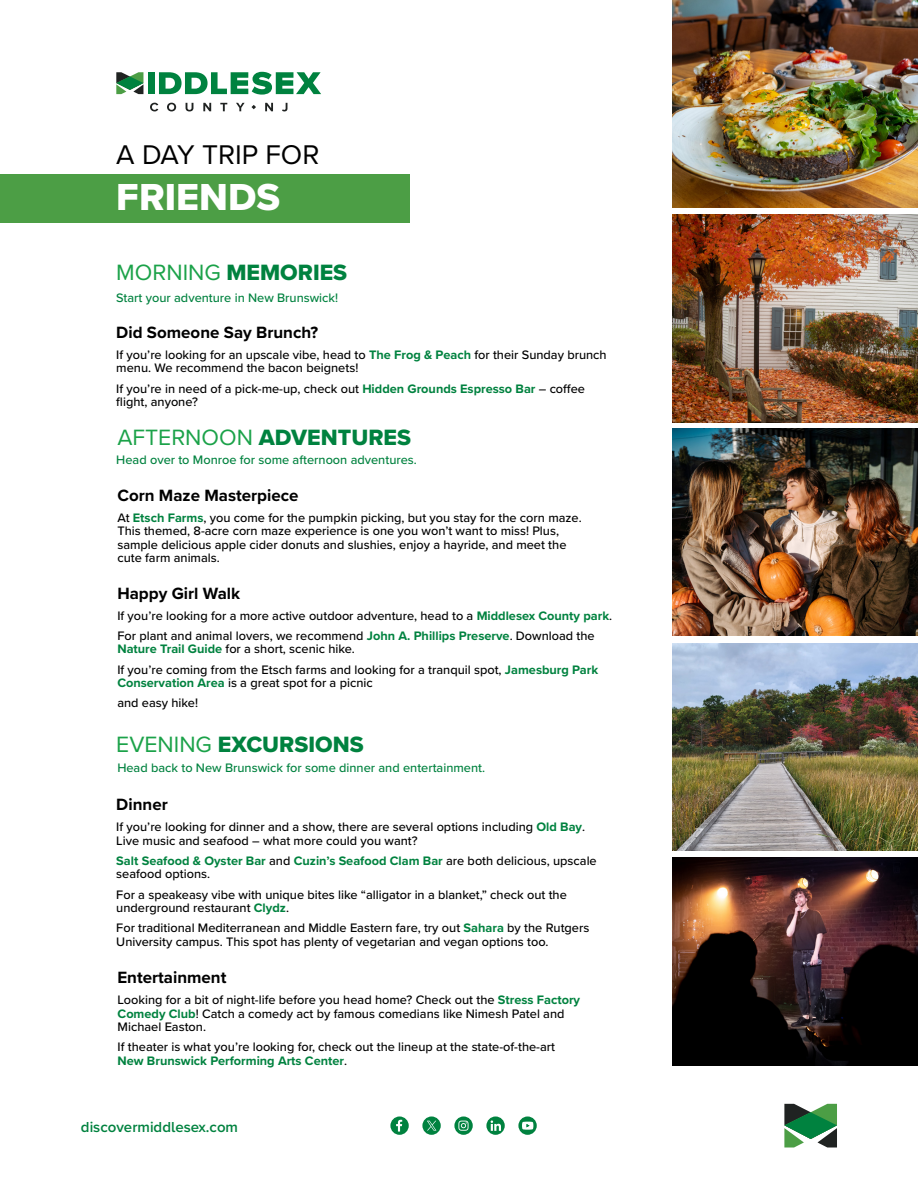
<style>
.page{position:relative;width:918px;height:1188px;background:#fff}
.page>*{position:absolute;margin:0;border:0;box-sizing:border-box;transform-origin:0 0}
.t1{font:39px "Proxima Nova Extrabld";color:#fff}
.t2{font:28.05px "Proxima Nova";color:#000}
.t3{font:22.95px "Proxima Nova Extrabld";color:#00823f}
.t4{font:700 16.95px "Proxima Nova";color:#000}
.t5{font:600 15px "Proxima Nova";color:#00823f}
.t6{font:500 12.75px/13.5px "Proxima Nova";color:#000}
.t7{font:500 12.75px "Proxima Nova";color:#00823f}
.t8{font:700 12.75px/13.5px "Proxima Nova";color:#00823f}
.s1{font-family:"Proxima Nova";color:#1ba249}
.s2{font-weight:700;color:#00823f}
.s3{font-weight:500;color:#000}
</style>
<div class="page">
<svg style="left:784px;top:1104px;width:53px;height:44px"></svg>
<svg style="left:390px;top:1116px;width:19px;height:19px"></svg>
<svg style="left:454px;top:1116px;width:19px;height:19px"></svg>
<svg style="left:486px;top:1116px;width:19px;height:19px"></svg>
<svg style="left:518px;top:1116px;width:19px;height:19px"></svg>
<svg style="left:422px;top:1116px;width:19px;height:19px"></svg>
<svg style="left:427px;top:1121px;width:9px;height:10px"></svg>
<div style="left:0;top:174px;width:410px;height:48px;background:#4c9e45"></div>
<img style="left:672px;top:643px;width:246px;height:208px">
<img style="left:672px;top:214px;width:246px;height:208px">
<img style="left:672px;top:429px;width:246px;height:207px">
<img style="left:672px;top:0;width:246px;height:208px">
<img style="left:672px;top:858px;width:246px;height:208px">
<svg style="left:150px;top:103px;width:8px;height:8px"></svg>
<svg style="left:167px;top:103px;width:9px;height:8px"></svg>
<svg style="left:186px;top:103px;width:7px;height:8px"></svg>
<svg style="left:203px;top:103px;width:8px;height:8px"></svg>
<svg style="left:220px;top:103px;width:7px;height:8px"></svg>
<svg style="left:236px;top:103px;width:9px;height:8px"></svg>
<svg style="left:265px;top:103px;width:8px;height:8px"></svg>
<svg style="left:282px;top:103px;width:5px;height:8px"></svg>
<svg style="left:251px;top:105px;width:5px;height:4px"></svg>
<svg style="left:159px;top:72px;width:162px;height:23px"></svg>
<div style="left:148px;top:72px;width:6px;height:22px;background:#00823f"></div>
<svg style="left:116px;top:72px;width:27px;height:22px"></svg>
<h2 class="t2" style="left:116px;top:133px;width:205px">A DAY TRIP FOR</h2>
<h1 class="t1" style="left:116px;top:168px;width:165px">FRIENDS</h1>
<h3 class="t3" style="left:116px;top:255px;width:232px"><span class="s1">MORNING</span> MEMORIES</h3>
<p class="t7" style="left:116px;top:288px;width:223px">Start your adventure in New Brunswick!</p>
<h3 class="t4" style="left:116px;top:320px;width:204px">Did Someone Say Brunch?</h3>
<p class="t6" style="left:116px;top:347px;width:492px">If you’re looking for an upscale vibe, head to <span class="s2">The Frog &amp; Peach</span> for their Sunday brunch menu. We recommend the bacon beignets!</p>
<p class="t6" style="left:116px;top:381px;width:470px">If you’re in need of a pick-me-up, check out <span class="s2">Hidden Grounds Espresso Bar</span> – coffee flight, anyone?</p>
<h3 class="t3" style="left:117px;top:421px;width:295px"><span class="s1">AFTERNOON</span> ADVENTURES</h3>
<p class="t7" style="left:116px;top:450px;width:302px">Head over to Monroe for some afternoon adventures.</p>
<h3 class="t4" style="left:117px;top:483px;width:183px">Corn Maze Masterpiece</h3>
<p class="t6" style="left:117px;top:510px;width:466px">At <span class="s2">Etsch Farms</span>, you come for the pumpkin picking, but you stay for the corn maze.<br>This themed, 8-acre corn maze experience is one you won’t want to miss! Plus, sample delicious apple cider donuts and slushies, enjoy a hayride, and meet the cute farm animals.</p>
<h3 class="t4" style="left:117px;top:581px;width:124px">Happy Girl Walk</h3>
<p class="t6" style="left:117px;top:605px;width:496px;line-height:20.2px">If you’re looking for a more active outdoor adventure, head to a <span class="s2">Middlesex County park</span>.<br>For plant and animal lovers, we recommend <span class="s2">John A. Phillips Preserve</span>. Download the</p>
<p class="t6" style="left:117px;top:638px;width:482px;line-height:20.2px"><span class="s2">Nature Trail Guide</span> for a short, scenic hike.<br>If you’re coming from the Etsch farms and looking for a tranquil spot, <span class="s2">Jamesburg Park</span></p>
<p class="t6" style="left:117px;top:672px;width:257px;line-height:20.2px"><span class="s2">Conservation Area</span> is a great spot for a picnic and easy hike!</p>
<h3 class="t3" style="left:116px;top:728px;width:249px"><span class="s1">EVENING</span> EXCURSIONS</h3>
<p class="t7" style="left:117px;top:759px;width:369px">Head back to New Brunswick for some dinner and entertainment.</p>
<h3 class="t4" style="left:116px;top:792px;width:53px">Dinner</h3>
<p class="t6" style="left:116px;top:820px;width:470px">If you’re looking for dinner and a show, there are several options including <span class="s2">Old Bay</span>.<br>Live music and seafood – what more could you want?</p>
<p class="t8" style="left:116px;top:854px;width:482px">Salt Seafood &amp; Oyster Bar <span class="s3">and</span> Cuzin’s Seafood Clam Bar <span class="s3">are both delicious, upscale seafood options.</span></p>
<p class="t6" style="left:116px;top:887px;width:452px">For a speakeasy vibe with unique bites like “alligator in a blanket,” check out the underground restaurant <span class="s2">Clydz</span>.</p>
<p class="t6" style="left:116px;top:921px;width:475px">For traditional Mediterranean and Middle Eastern fare, try out <span class="s2">Sahara</span> by the Rutgers<br>University campus. This spot has plenty of vegetarian and vegan options too.</p>
<h3 class="t4" style="left:117px;top:965px;width:111px">Entertainment</h3>
<p class="t6" style="left:118px;top:993px;width:464px">Looking for a bit of night-life before you head home? Check out the <span class="s2">Stress Factory<br>Comedy Club</span>! Catch a comedy act by famous comedians like Nimesh Patel and<br>Michael Easton.</p>
<p class="t6" style="left:118px;top:1040px;width:439px">If theater is what you’re looking for, check out the lineup at the state-of-the-art<br><span class="s2">New Brunswick Performing Arts Center</span>.</p>
<p class="t5" style="left:81px;top:1115px;width:159px">discovermiddlesex.com</p>
</div>
